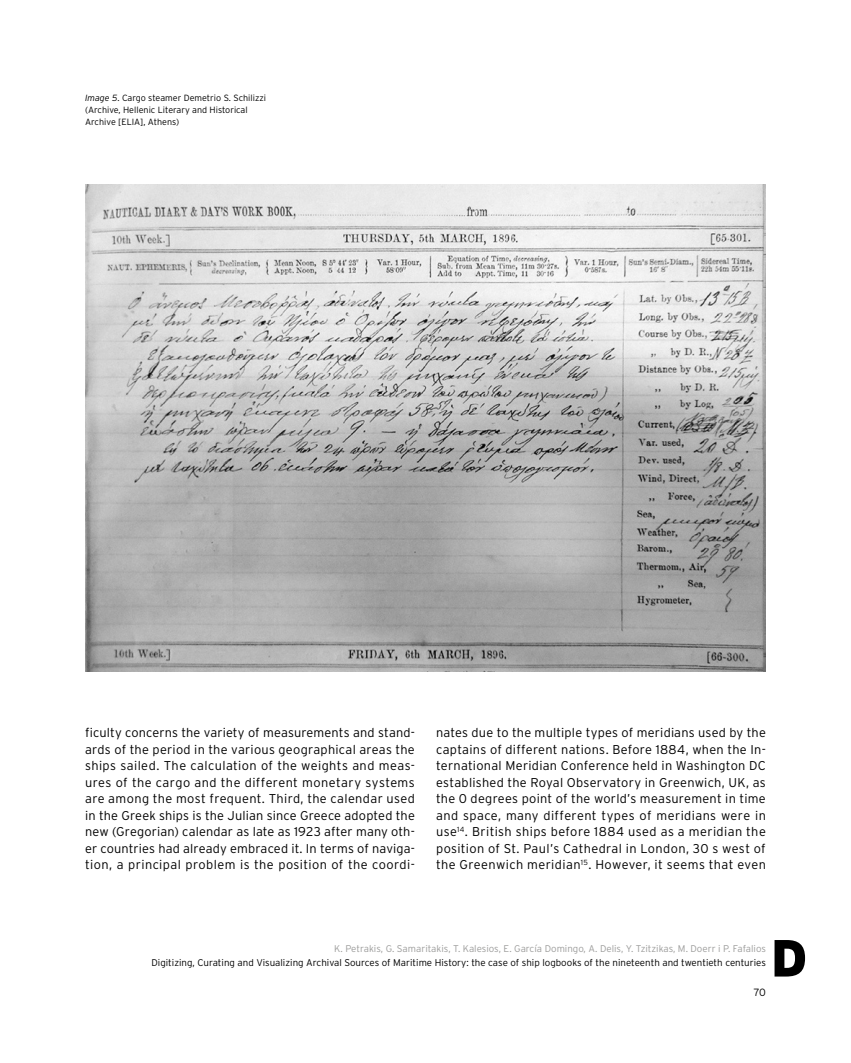
<style>
.page{position:relative;width:851px;height:1063px;background:#fff}
.page>*{position:absolute;margin:0;border:0;box-sizing:border-box;transform-origin:0 0}
.t1{font:900 52.2px "Interstate";color:#000}
._03_Texto_2{font:300 12.75px/16.5px "Interstate";letter-spacing:.03em;color:#000;text-align:justify}
.t2{font:300 10.5px "Interstate";color:#000}
.t3{font:300 9.75px "Interstate";color:#000}
.t4{font:300 9.75px "Interstate";color:#9d9d9c}
._04_Pie{font:300 9px/12px "Interstate";color:#000}
.s1{font-style:italic}
</style>
<div class="page">
<img style="left:85px;top:185px;width:680px;height:487px">
<p class="_04_Pie" style="left:85px;top:91px;width:182px"><span class="s1">Image 5</span>. Cargo steamer Demetrio S. Schilizzi (Archive, Hellenic Literary and Historical<br>Archive [ELIA], Athens)</p>
<p class="_03_Texto_2" style="left:85px;top:724px;width:331px">ficulty concerns the variety of measurements and stand&shy;ards of the period in the various geographical areas the ships sailed. The calculation of the weights and meas&shy;ures of the cargo and the different monetary systems are among the most frequent. Third, the calendar used in the Greek ships is the Julian since Greece adopted the new (Gregorian) calendar as late as 1923 after many oth&shy;er countries had already embraced it. In terms of naviga&shy;tion, a principal problem is the position of the coordi-</p>
<p class="_03_Texto_2" style="left:436px;top:724px;width:331px">nates due to the multiple types of meridians used by the captains of different nations. Before 1884, when the In&shy;ternational Meridian Conference held in Washington DC established the Royal Observatory in Greenwich, UK, as the 0 degrees point of the world’s measurement in time and space, many different types of meridians were in use<sup>14</sup>. British ships before 1884 used as a meridian the position of St. Paul’s Cathedral in London, 30 s west of the Greenwich meridian<sup>15</sup>. However, it seems that even</p>
<p class="t4" style="left:334px;top:943px;width:433px">K. Petrakis, G. Samaritakis, T. Kalesios, E. García Domingo, A. Delis, Y. Tzitzikas, M. Doerr i P. Fafalios</p>
<p class="t3" style="left:151px;top:957px;width:616px">Digitizing, Curating and Visualizing Archival Sources of Maritime History: the case of ship logbooks of the nineteenth and twentieth centuries</p>
<p class="t2" style="left:753px;top:986px;width:14px">70</p>
<h1 class="t1" style="left:770px;top:928px;width:38px">D</h1>
</div>
